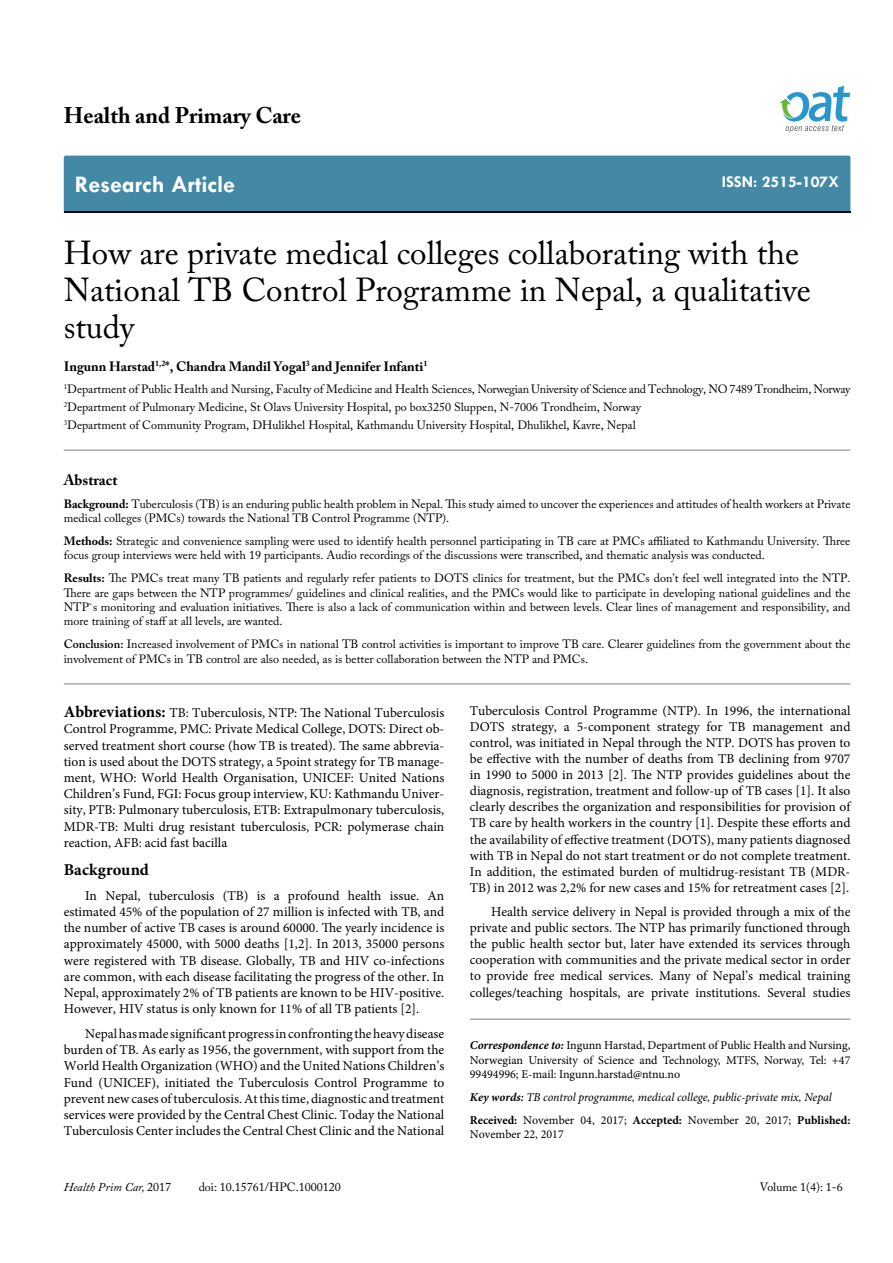
<style>
.page{position:relative;width:893px;height:1263px;background:#fff}
.page>*{position:absolute;margin:0;border:0;box-sizing:border-box;transform-origin:0 0}
.t1{font:33px/37.5px "Adobe Caslon Pro";color:#000}
.t2{font:700 24px "Tw Cen";color:#fff}
.t3{font:700 22.5px "Adobe Caslon Pro";color:#000}
.t4{font:700 16.5px "Tw Cen";color:#fff}
.t5{font:700 16.5px "Minion Pro";color:#000}
.t6{font:700 15px "Adobe Caslon Pro";color:#000}
.t7{font:13.5px/16.2px "Minion Pro";color:#000;text-align:justify}
.t8{font:700 13.5px "Adobe Caslon Pro";color:#000}
.t9{font:12px/14.4px "Adobe Caslon Pro";color:#000}
.t10{font:12px/14.4px "Minion Pro";color:#000;text-align:justify}
.t11{font:italic 12px/23px "Minion Pro";letter-spacing:-.01em;color:#000}
.t12{font:italic 12px "Adobe Caslon Pro";color:#000}
.s1{font-weight:700}
.s2{font-weight:600}
.s3{font-weight:700;font-size:16.5px}
.s4{font-weight:700;font-style:italic}
.s5{font-weight:700;font-style:normal}
.s6{font-style:normal}
</style>
<div class="page">
<div style="left:64px;top:156px;width:786px;height:56px;background:#4389a5"></div>
<svg style="left:779px;top:86px;width:71px;height:47px"></svg>
<hr style="left:64px;top:684px;width:786px;height:1px;background:#808285">
<hr style="left:64px;top:450px;width:786px;height:1px;background:#808285">
<hr style="left:470px;top:1019px;width:380px;height:1px;background:#808285">
<h3 class="t3" style="left:64px;top:102px;width:239px">Health and Primary Care</h3>
<h2 class="t2" style="left:75px;top:170px;width:162px">Research Article</h2>
<p class="t4" style="left:722px;top:172px;width:119px">ISSN: 2515-107X</p>
<h1 class="t1" style="left:64px;top:233px;width:749px">How are private medical colleges collaborating with the<br>National TB Control Programme in Nepal, a qualitative study</h1>
<p class="t8" style="left:64px;top:358px;width:365px">Ingunn Harstad<sup>1,2</sup>*, Chandra Mandil Yogal<sup>3</sup> and Jennifer Infanti<sup>1</sup></p>
<p class="t9" style="left:64px;top:380px;width:788px;line-height:18px"><sup>1</sup>Department of Public Health and Nursing, Faculty of Medicine and Health Sciences, Norwegian University of Science and Technology, NO 7489 Trondheim, Norway<br><sup>2</sup>Department of Pulmonary Medicine, St Olavs University Hospital, po box3250 Sluppen, N-7006 Trondheim, Norway<br><sup>3</sup>Department of Community Program, DHulikhel Hospital, Kathmandu University Hospital, Dhulikhel, Kavre, Nepal</p>
<p class="t6" style="left:64px;top:471px;width:55px">Abstract</p>
<p class="t9" style="left:64px;top:496px;width:788px"><span class="s1">Background:</span> Tuberculosis (TB) is an enduring public health problem in Nepal. This study aimed to uncover the experiences and attitudes of health workers at Private medical colleges (PMCs) towards the National TB Control Programme (NTP).</p>
<p class="t9" style="left:64px;top:533px;width:788px"><span class="s1">Methods:</span> Strategic and convenience sampling were used to identify health personnel participating in TB care at PMCs affiliated to Kathmandu University. Three focus group interviews were held with 19 participants. Audio recordings of the discussions were transcribed, and thematic analysis was conducted.</p>
<p class="t9" style="left:64px;top:571px;width:788px;text-align:justify"><span class="s1">Results:</span> The PMCs treat many TB patients and regularly refer patients to DOTS clinics for treatment, but the PMCs don’t feel well integrated into the NTP.<br>There are gaps between the NTP programmes/ guidelines and clinical realities, and the PMCs would like to participate in developing national guidelines and the NTP`s monitoring and evaluation initiatives. There is also a lack of communication within and between levels. Clear lines of management and responsibility, and more training of staff at all levels, are wanted.</p>
<p class="t9" style="left:64px;top:637px;width:788px"><span class="s2">Conclusion:</span> Increased involvement of PMCs in national TB control activities is important to improve TB care. Clearer guidelines from the government about the involvement of PMCs in TB control are also needed, as is better collaboration between the NTP and PMCs.</p>
<p class="t7" style="left:64px;top:705px;width:382px"><span class="s3">Abbreviations:</span> TB: Tuberculosis, NTP: The National Tuberculosis Control Programme, PMC: Private Medical College, DOTS: Direct ob&shy;served treatment short course (how TB is treated). The same abbrevia&shy;tion is used about the DOTS strategy, a 5point strategy for TB manage&shy;ment, WHO: World Health Organisation, UNICEF: United Nations Children’s Fund, FGI: Focus group interview, KU: Kathmandu Univer&shy;sity, PTB: Pulmonary tuberculosis, ETB: Extrapulmonary tuberculosis, MDR-TB: Multi drug resistant tuberculosis, PCR: polymerase chain reaction, AFB: acid fast bacilla</p>
<p class="t5" style="left:64px;top:858px;width:87px">Background</p>
<p class="t7" style="left:64px;top:887px;width:382px;text-indent:21px">In Nepal, tuberculosis (TB) is a profound health issue. An estimated 45% of the population of 27 million is infected with TB, and the number of active TB cases is around 60000. The yearly incidence is approximately 45000, with 5000 deaths [1,2]. In 2013, 35000 persons were registered with TB disease. Globally, TB and HIV co-infections are common, with each disease facilitating the progress of the other. In Nepal, approximately 2% of TB patients are known to be HIV-positive.<br>However, HIV status is only known for 11% of all TB patients [2].</p>
<p class="t7" style="left:64px;top:1026px;width:382px;text-indent:21px">Nepal has made significant progress in confronting the heavy disease burden of TB. As early as 1956, the government, with support from the World Health Organization (WHO) and the United Nations Children’s Fund (UNICEF), initiated the Tuberculosis Control Programme to prevent new cases of tuberculosis. At this time, diagnostic and treatment services were provided by the Central Chest Clinic. Today the National Tuberculosis Center includes the Central Chest Clinic and the National</p>
<p class="t7" style="left:470px;top:703px;width:382px">Tuberculosis Control Programme (NTP). In 1996, the international DOTS strategy, a 5-component strategy for TB management and control, was initiated in Nepal through the NTP. DOTS has proven to be effective with the number of deaths from TB declining from 9707 in 1990 to 5000 in 2013 [2]. The NTP provides guidelines about the diagnosis, registration, treatment and follow-up of TB cases [1]. It also clearly describes the organization and responsibilities for provision of TB care by health workers in the country [1]. Despite these efforts and the availability of effective treatment (DOTS), many patients diagnosed with TB in Nepal do not start treatment or do not complete treatment.<br>In addition, the estimated burden of multidrug-resistant TB (MDR-TB) in 2012 was 2,2% for new cases and 15% for retreatment cases [2].</p>
<p class="t7" style="left:470px;top:904px;width:382px;text-indent:21px">Health service delivery in Nepal is provided through a mix of the private and public sectors. The NTP has primarily functioned through the public health sector but, later have extended its services through cooperation with communities and the private medical sector in order to provide free medical services. Many of Nepal’s medical training colleges/teaching hospitals, are private institutions. Several studies</p>
<p class="t10" style="left:470px;top:1038px;width:382px"><span class="s4">Correspondence to:</span> Ingunn Harstad, Department of Public Health and Nursing, Norwegian University of Science and Technology, MTFS, Norway, Tel: +47<br>99494996; E-mail: Ingunn.harstad@ntnu.no</p>
<p class="t11" style="left:470px;top:1085px;width:382px"><span class="s1">Key words</span><span class="s2">:</span> TB control programme, medical college, public-private mix, Nepal<br><span class="s5">Received:</span> <span class="s6">November 04, 2017;</span> <span class="s5">Accepted:</span> <span class="s6">November 20, 2017;</span> <span class="s5">Published:</span></p>
<p class="t10" style="left:470px;top:1127px;width:95px">November 22, 2017</p>
<p class="t12" style="left:64px;top:1180px;width:109px">Health Prim Car, <span class="s6">2017</span></p>
<p class="t9" style="left:199px;top:1180px;width:144px">doi: 10.15761/HPC.1000120</p>
<p class="t9" style="left:760px;top:1180px;width:84px">Volume 1(4): 1-6</p>
</div>
